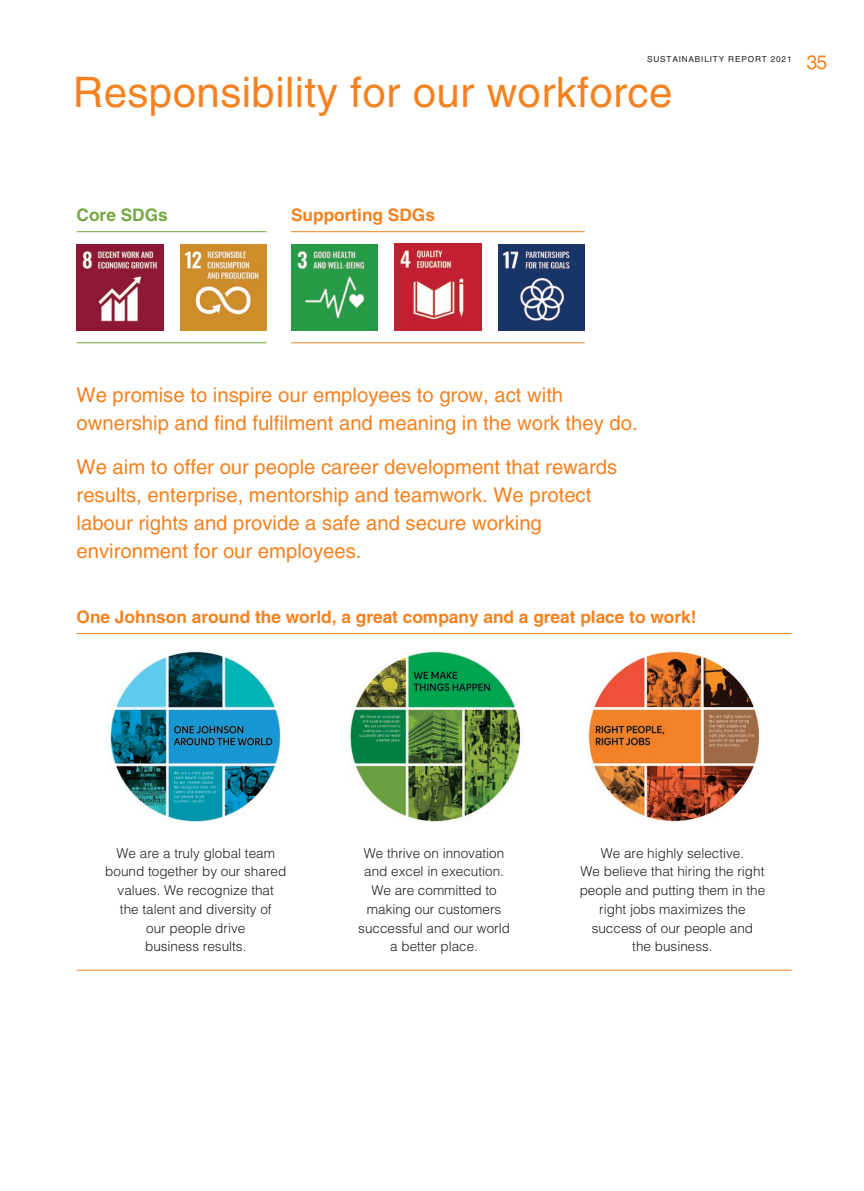
<style>
.page{position:relative;width:864px;height:1191px;background:#fff}
.page>*{position:absolute;margin:0;border:0;box-sizing:border-box;transform-origin:0 0}
.t1{font:42px "Helvetica LT Std";letter-spacing:.01em;color:#f58220}
.t2{font:20.25px/27.8px "Helvetica LT Std";color:#f58220}
.t3{font:19.5px "Helvetica LT Std";color:#f58220}
.t4{font:700 17.25px "Helvetica LT Std";color:#f58220}
.t5{font:700 17.25px "Helvetica LT Std";color:#77a942}
.t6{font:300 13.5px/18.8px "Helvetica LT Std";color:#231f20;text-align:center}
.t7{font:8.25px "Helvetica LT Std";letter-spacing:.1em;color:#231f20}
</style>
<div class="page">
<img style="left:335px;top:634px;width:204px;height:188px">
<img style="left:570px;top:634px;width:206px;height:188px">
<img style="left:92px;top:634px;width:207px;height:188px">
<hr style="left:77px;top:231px;width:189px;height:1px;background:#77a942">
<hr style="left:77px;top:342px;width:189px;height:1px;background:#77a942">
<hr style="left:291px;top:231px;width:293px;height:1px;background:#f58220">
<hr style="left:291px;top:342px;width:293px;height:1px;background:#f58220">
<img style="left:77px;top:244px;width:86px;height:86px">
<img style="left:180px;top:244px;width:86px;height:86px">
<img style="left:291px;top:244px;width:86px;height:86px">
<img style="left:498px;top:244px;width:86px;height:86px">
<hr style="left:77px;top:633px;width:238px;height:1px;background:#f58220">
<hr style="left:315px;top:633px;width:238px;height:1px;background:#f58220">
<hr style="left:553px;top:633px;width:238px;height:1px;background:#f58220">
<hr style="left:77px;top:969px;width:238px;height:1px;background:#f58220">
<hr style="left:315px;top:969px;width:238px;height:1px;background:#f58220">
<hr style="left:553px;top:969px;width:238px;height:1px;background:#f58220">
<img style="left:394px;top:244px;width:87px;height:86px">
<p class="t7" style="left:646px;top:54px;width:146px">SUSTAINABILITY REPORT 2021</p>
<h3 class="t3" style="left:806px;top:51px;width:22px">35</h3>
<h1 class="t1" style="left:73px;top:68px;width:600px">Responsibility for our workforce</h1>
<p class="t5" style="left:77px;top:204px;width:93px">Core SDGs</p>
<p class="t4" style="left:291px;top:204px;width:145px">Supporting SDGs</p>
<h2 class="t2" style="left:77px;top:381px;width:562px">We promise to inspire our employees to grow, act with ownership and find fulfilment and meaning in the work they do.</h2>
<h2 class="t2" style="left:77px;top:453px;width:542px">We aim to offer our people career development that rewards results, enterprise, mentorship and teamwork. We protect labour rights and provide a safe and secure working environment for our employees.</h2>
<p class="t4" style="left:77px;top:606px;width:621px">One Johnson around the world, a great company and a great place to work!</p>
<p class="t6" style="left:105px;top:843px;width:182px">We are a truly global team bound together by our shared values. We recognize that<br>the talent and diversity of<br>our people drive<br>business results.</p>
<p class="t6" style="left:358px;top:843px;width:153px">We thrive on innovation and excel in execution.<br>We are committed to making our customers successful and our world a better place.</p>
<p class="t6" style="left:579px;top:843px;width:187px">We are highly selective.<br>We believe that hiring the right people and putting them in the right jobs maximizes the success of our people and<br>the business.</p>
</div>
